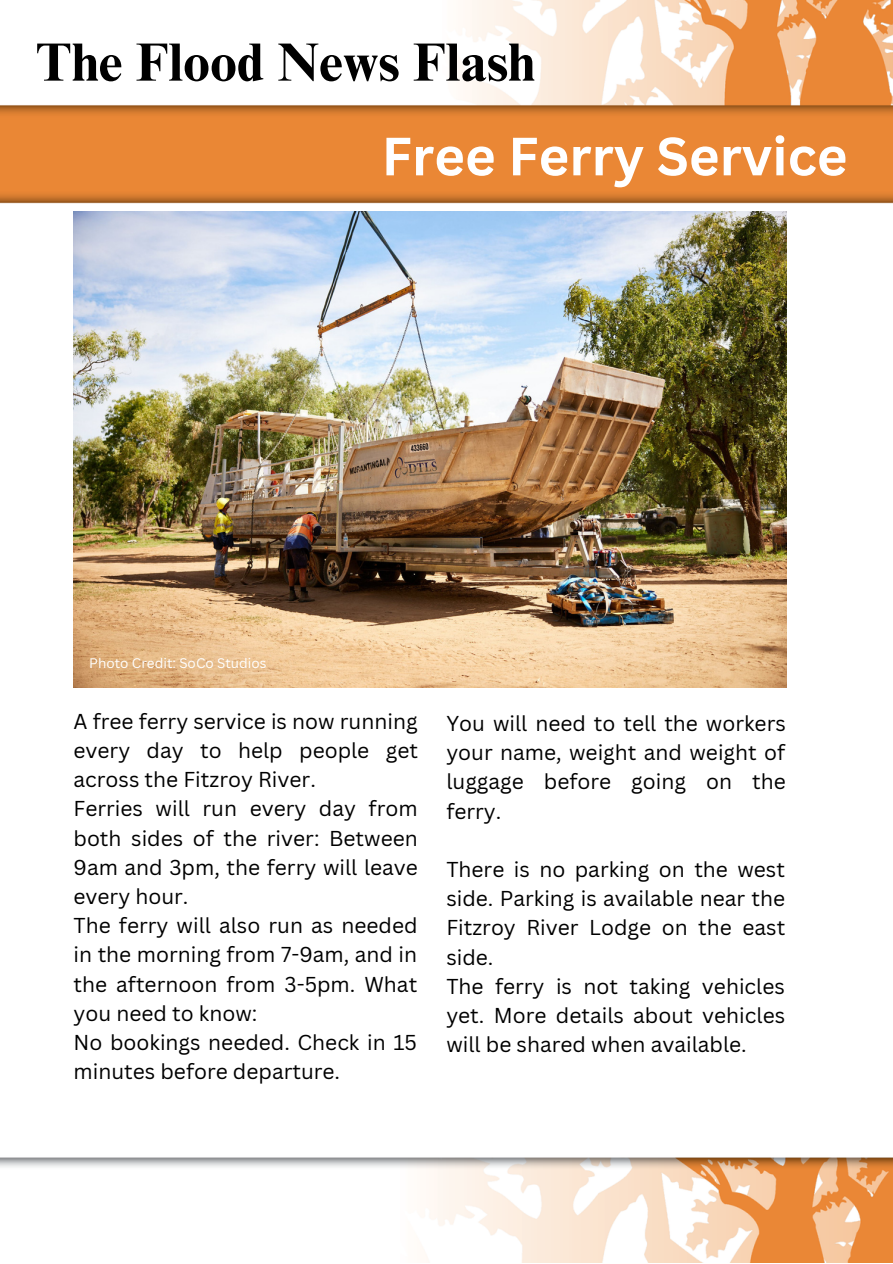
<style>
.page{position:relative;width:893px;height:1264px;background:#fff}
.page>*{position:absolute;margin:0;border:0;box-sizing:border-box;transform-origin:0 0}
.t1{font:700 54px "Times NRMT Pro";color:#000}
.t2{font:700 52.65px "Canva Sans";color:#fff}
.t3{font:21px/29.2px "Canva Sans";color:#000}
.t4{font:13.5px "Canva Sans";color:#fff}
</style>
<div class="page">
<img style="left:0;top:0;width:892px;height:1262px">
<img style="left:73px;top:211px;width:713px;height:476px">
<h1 class="t1" style="left:36px;top:42px;width:500px">The Flood News Flash</h1>
<h2 class="t2" style="left:381px;top:119px;width:467px">Free Ferry Service</h2>
<p class="t4" style="left:89px;top:654px;width:179px">Photo Credit: SoCo Studios</p>
<p class="t3" style="left:73px;top:705px;width:346px">A free ferry service is now running every day to help people get across the Fitzroy River.<br>Ferries will run every day from both sides of the river: Between<br>9am and 3pm, the ferry will leave every hour.<br>The ferry will also run as needed in the morning from 7-9am, and in the afternoon from 3-5pm. What you need to know:<br>No bookings needed. Check in 15 minutes before departure.</p>
<p class="t3" style="left:446px;top:708px;width:341px;text-align:justify">You will need to tell the workers your name, weight and weight of luggage before going on the ferry.</p>
<p class="t3" style="left:446px;top:854px;width:340px">There is no parking on the west side. Parking is available near the<br>Fitzroy River Lodge on the east side.<br>The ferry is not taking vehicles yet. More details about vehicles will be shared when available.</p>
</div>
